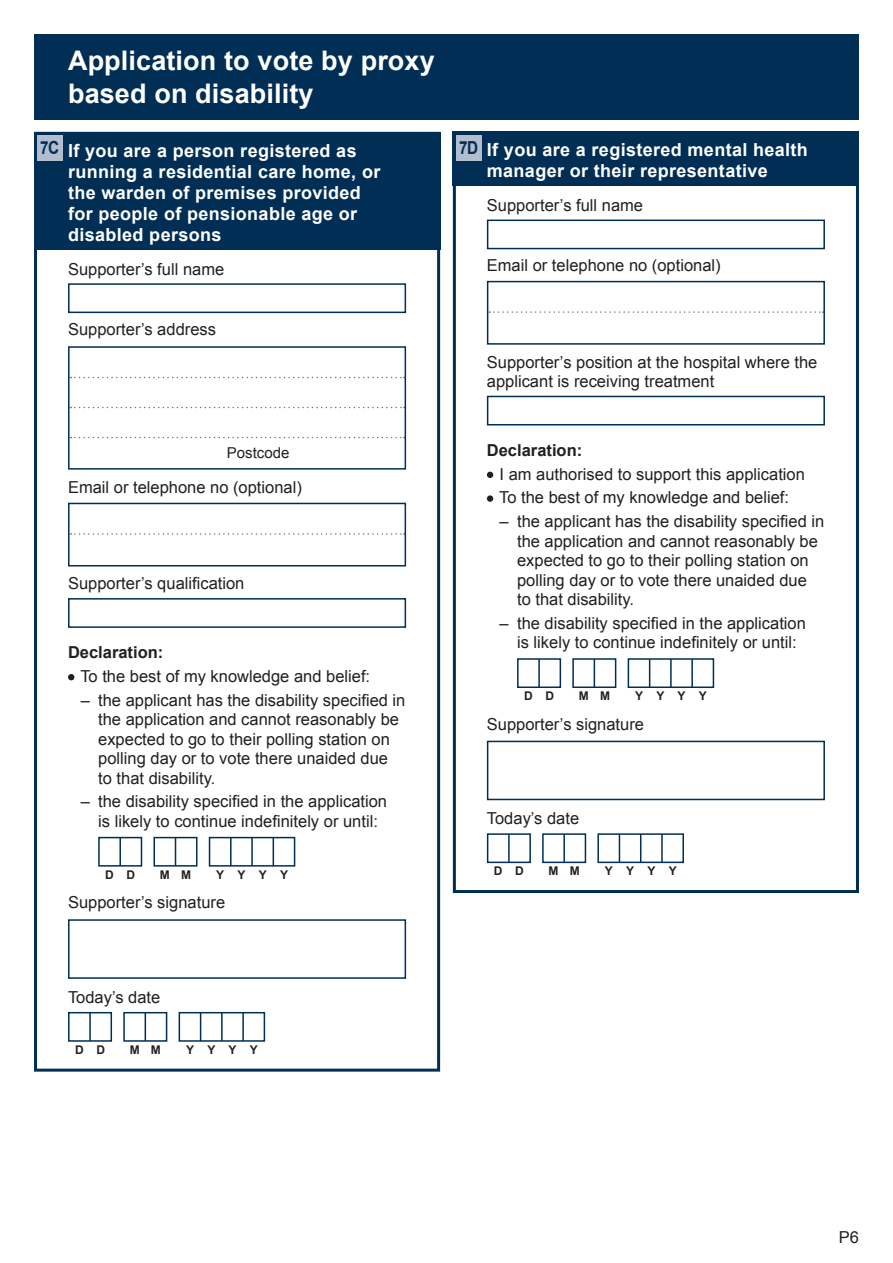
<style>
.page{position:relative;width:893px;height:1263px;background:#fff}
.page>*{position:absolute;margin:0;border:0;box-sizing:border-box;transform-origin:0 0}
.t1{font:700 27px/32.4px "Arial";letter-spacing:.005em;color:#fff}
.t2{font:700 18px/21px "Arial";letter-spacing:.02em;color:#fff}
.t3{font:16.5px/19.5px "Arial";color:#231f20}
.t4{font:700 16.5px "Arial";color:#231f20}
.t5{font:15px "Arial";color:#231f20}
.t6{font:700 12px "Arial";letter-spacing:1.105em;color:#231f20}
.s1{color:#002e54}
</style>
<div class="page">
<div style="left:34px;top:132px;width:406px;height:939px;border:3px solid #002e54"></div>
<div style="left:453px;top:132px;width:406px;height:761px;border:3px solid #002e54"></div>
<div style="left:34px;top:34px;width:825px;height:85px;background:#002e54"></div>
<div style="left:34px;top:132px;width:406px;height:118px;background:#002e54"></div>
<div style="left:453px;top:132px;width:406px;height:54px;background:#002e54"></div>
<div style="left:37px;top:135px;width:26px;height:25px;background:#b2bdd0"></div>
<div style="left:456px;top:135px;width:25px;height:25px;background:#b2bdd0"></div>
<div style="left:68px;top:283px;width:338px;height:30px;border:2px solid #002e54"></div>
<svg style="left:71px;top:377px;width:331px;height:1px"></svg>
<svg style="left:71px;top:407px;width:331px;height:1px"></svg>
<svg style="left:71px;top:437px;width:331px;height:1px"></svg>
<div style="left:68px;top:346px;width:338px;height:124px;border:2px solid #002e54"></div>
<svg style="left:71px;top:533px;width:331px;height:2px"></svg>
<div style="left:68px;top:503px;width:338px;height:63px;border:2px solid #002e54"></div>
<div style="left:68px;top:598px;width:338px;height:30px;border:2px solid #002e54"></div>
<svg style="left:68px;top:674px;width:6px;height:6px"></svg>
<div style="left:209px;top:837px;width:86px;height:30px;background:#fff;border:2px solid #002e54"></div>
<hr style="left:230px;top:838px;width:2px;height:28px;background:#002e54">
<hr style="left:251px;top:838px;width:2px;height:28px;background:#002e54">
<svg style="left:273px;top:838px;width:1px;height:28px"></svg>
<div style="left:153px;top:837px;width:45px;height:30px;background:#fff;border:2px solid #002e54"></div>
<svg style="left:175px;top:838px;width:1px;height:28px"></svg>
<div style="left:98px;top:837px;width:44px;height:30px;background:#fff;border:2px solid #002e54"></div>
<hr style="left:119px;top:838px;width:2px;height:28px;background:#002e54">
<div style="left:68px;top:919px;width:338px;height:60px;border:2px solid #002e54"></div>
<div style="left:179px;top:1012px;width:86px;height:30px;background:#fff;border:2px solid #002e54"></div>
<svg style="left:200px;top:1013px;width:1px;height:28px"></svg>
<hr style="left:221px;top:1013px;width:2px;height:28px;background:#002e54">
<hr style="left:242px;top:1013px;width:2px;height:28px;background:#002e54">
<div style="left:123px;top:1012px;width:44px;height:30px;background:#fff;border:2px solid #002e54"></div>
<svg style="left:145px;top:1013px;width:1px;height:28px"></svg>
<div style="left:68px;top:1012px;width:44px;height:30px;background:#fff;border:2px solid #002e54"></div>
<hr style="left:89px;top:1013px;width:2px;height:28px;background:#002e54">
<div style="left:487px;top:220px;width:338px;height:29px;border:2px solid #002e54"></div>
<svg style="left:490px;top:311px;width:331px;height:2px"></svg>
<div style="left:487px;top:281px;width:338px;height:64px;border:2px solid #002e54"></div>
<div style="left:487px;top:396px;width:338px;height:29px;border:2px solid #002e54"></div>
<svg style="left:487px;top:472px;width:6px;height:6px"></svg>
<div style="left:487px;top:495px;width:6px;height:7px;background:#231f20;border-radius:50%"></div>
<div style="left:628px;top:658px;width:86px;height:30px;background:#fff;border:2px solid #002e54"></div>
<svg style="left:649px;top:659px;width:1px;height:28px"></svg>
<hr style="left:670px;top:659px;width:2px;height:28px;background:#002e54">
<hr style="left:691px;top:659px;width:2px;height:28px;background:#002e54">
<div style="left:572px;top:658px;width:44px;height:30px;background:#fff;border:2px solid #002e54"></div>
<svg style="left:594px;top:659px;width:1px;height:28px"></svg>
<div style="left:517px;top:658px;width:44px;height:30px;background:#fff;border:2px solid #002e54"></div>
<hr style="left:538px;top:659px;width:2px;height:28px;background:#002e54">
<div style="left:487px;top:741px;width:338px;height:59px;border:2px solid #002e54"></div>
<div style="left:597px;top:833px;width:87px;height:30px;background:#fff;border:2px solid #002e54"></div>
<svg style="left:619px;top:834px;width:1px;height:28px"></svg>
<svg style="left:640px;top:834px;width:1px;height:28px"></svg>
<hr style="left:661px;top:834px;width:2px;height:28px;background:#002e54">
<div style="left:542px;top:833px;width:44px;height:30px;background:#fff;border:2px solid #002e54"></div>
<hr style="left:563px;top:834px;width:2px;height:28px;background:#002e54">
<div style="left:487px;top:833px;width:44px;height:30px;background:#fff;border:2px solid #002e54"></div>
<hr style="left:508px;top:834px;width:2px;height:28px;background:#002e54">
<h1 class="t1" style="left:68px;top:45px;width:368px">Application to vote by proxy based on disability</h1>
<p class="t2" style="left:68px;top:141px;width:314px;text-indent:-28px"><span class="s1">7C</span> If you are a person registered as running a residential care home, or the warden of premises provided for people of pensionable age or disabled persons</p>
<p class="t2" style="left:487px;top:140px;width:323px;text-indent:-28px"><span class="s1">7D</span> If you are a registered mental health manager or their representative</p>
<p class="t3" style="left:68px;top:259px;width:158px">Supporter’s full name</p>
<p class="t3" style="left:487px;top:195px;width:158px">Supporter’s full name</p>
<p class="t3" style="left:487px;top:256px;width:235px">Email or telephone no (optional)</p>
<p class="t3" style="left:68px;top:319px;width:149px">Supporter’s address</p>
<p class="t5" style="left:227px;top:443px;width:64px">Postcode</p>
<p class="t3" style="left:68px;top:478px;width:235px">Email or telephone no (optional)</p>
<p class="t3" style="left:68px;top:574px;width:178px">Supporter’s qualification</p>
<p class="t4" style="left:68px;top:641px;width:97px">Declaration:</p>
<p class="t3" style="left:80px;top:666px;width:291px">To the best of my knowledge and belief:</p>
<p class="t3" style="left:98px;top:690px;width:309px;text-indent:-17px">– the applicant has the disability specified in the application and cannot reasonably be expected to go to their polling station on polling day or to vote there unaided due to that disability.</p>
<p class="t3" style="left:81px;top:792px;width:308px;text-align:center">– the disability specified in the application is likely to continue indefinitely or until:</p>
<p class="t6" style="left:105px;top:866px;width:31px">D D</p>
<p class="t6" style="left:160px;top:866px;width:33px">M M</p>
<p class="t6" style="left:216px;top:866px;width:73px">YYYY</p>
<p class="t3" style="left:68px;top:893px;width:159px">Supporter’s signature</p>
<p class="t3" style="left:68px;top:987px;width:94px">Today’s date</p>
<p class="t6" style="left:75px;top:1041px;width:31px">D D</p>
<p class="t6" style="left:130px;top:1041px;width:33px">M M</p>
<p class="t6" style="left:186px;top:1041px;width:73px">YYYY</p>
<p class="t3" style="left:487px;top:352px;width:332px">Supporter’s position at the hospital where the applicant is receiving treatment</p>
<p class="t4" style="left:487px;top:439px;width:97px">Declaration:</p>
<p class="t3" style="left:499px;top:462px;width:307px;line-height:23.7px">I am authorised to support this application<br>To the best of my knowledge and belief:</p>
<p class="t3" style="left:517px;top:512px;width:309px;text-indent:-17px">– the applicant has the disability specified in the application and cannot reasonably be expected to go to their polling station on polling day or to vote there unaided due to that disability.</p>
<p class="t3" style="left:500px;top:613px;width:308px;text-align:center">– the disability specified in the application is likely to continue indefinitely or until:</p>
<p class="t6" style="left:524px;top:688px;width:31px">D D</p>
<p class="t6" style="left:579px;top:688px;width:33px">M M</p>
<p class="t6" style="left:635px;top:688px;width:73px">YYYY</p>
<p class="t3" style="left:487px;top:714px;width:159px">Supporter’s signature</p>
<p class="t3" style="left:487px;top:809px;width:94px">Today’s date</p>
<p class="t6" style="left:494px;top:863px;width:31px">D D</p>
<p class="t6" style="left:549px;top:863px;width:33px">M M</p>
<p class="t6" style="left:605px;top:863px;width:73px">YYYY</p>
<p class="t3" style="left:839px;top:1228px;width:22px">P6</p>
</div>
